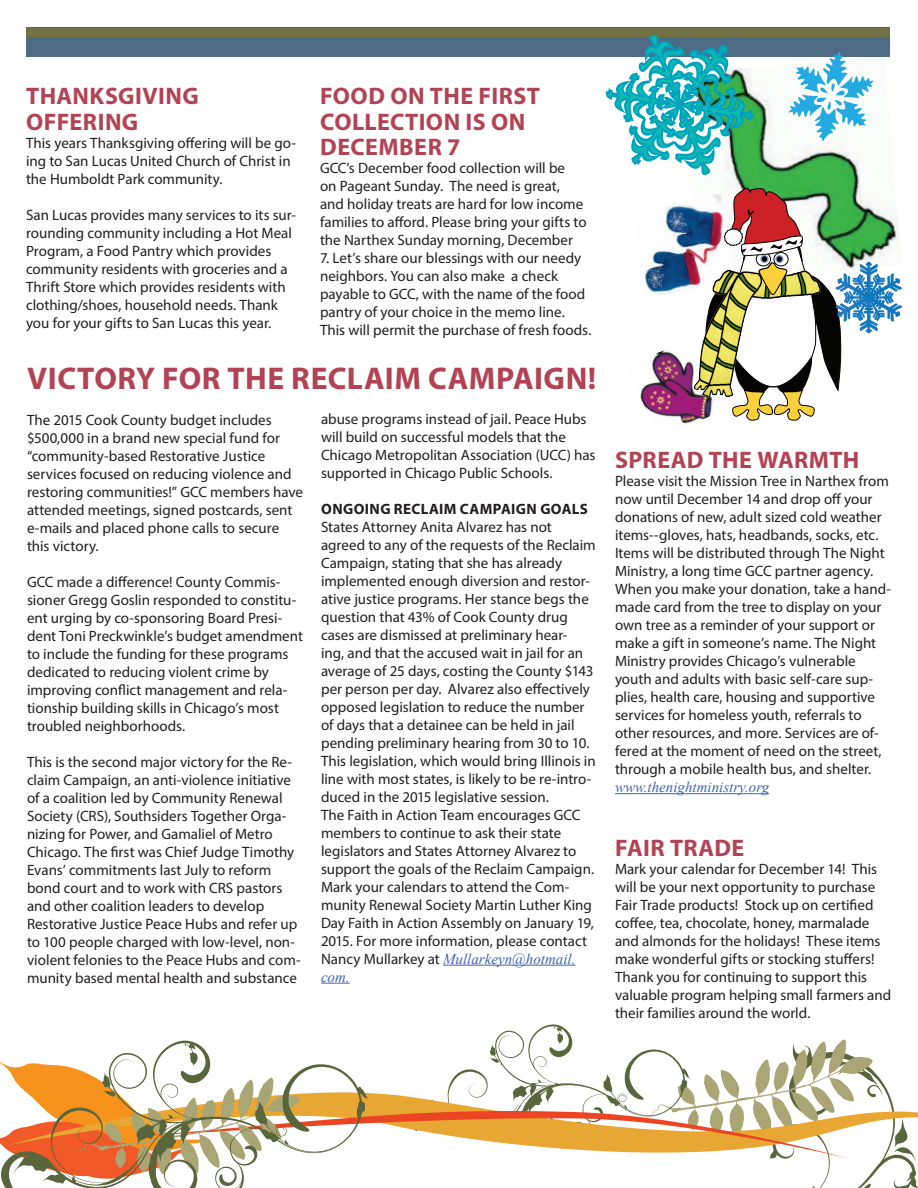
<style>
.page{position:relative;width:918px;height:1188px;background:#fff}
.page>*{position:absolute;margin:0;border:0;box-sizing:border-box;transform-origin:0 0}
.t1{font:700 31.5px "Myriad Pro";letter-spacing:.015em;color:#b24354}
.t2{font:700 24px/25.5px "Myriad Pro";letter-spacing:.015em;color:#b24354}
.t3{font:15px/18px "Myriad Pro";color:#231f20}
.t4{font:italic 15px/18px "Times New Roman";color:#3d65b0}
.t5{font:700 15px "Myriad Pro";letter-spacing:.03em;color:#231f20}
.s1{font-family:"Myriad Pro";font-style:normal;color:#231f20}
</style>
<div class="page">
<img style="left:726px;top:56px;width:174px;height:226px">
<img style="left:644px;top:205px;width:61px;height:90px">
<div style="left:26px;top:27px;width:864px;height:29px;background:#4d6b85"></div>
<div style="left:26px;top:28px;width:864px;height:8px;background:#727144"></div>
<hr style="left:443px;top:965px;width:133px;height:1px;background:#3d65b0">
<svg style="left:321px;top:983px;width:29px;height:1px"></svg>
<hr style="left:615px;top:793px;width:154px;height:1px;background:#3d65b0">
<svg style="left:0;top:1024px;width:918px;height:164px"></svg>
<img style="left:640px;top:350px;width:65px;height:74px">
<img style="left:693px;top:268px;width:12px;height:132px">
<svg style="left:705px;top:186px;width:136px;height:235px"></svg>
<svg style="left:605px;top:34px;width:150px;height:142px"></svg>
<svg style="left:788px;top:52px;width:86px;height:89px"></svg>
<svg style="left:852px;top:262px;width:17px;height:29px"></svg>
<h2 class="t2" style="left:26px;top:82px;width:174px">THANKSGIVING<br>OFFERING</h2>
<p class="t3" style="left:26px;top:133px;width:272px">This years Thanksgiving offering will be go&shy;ing to San Lucas United Church of Christ in the Humboldt Park community.</p>
<p class="t3" style="left:26px;top:205px;width:271px">San Lucas provides many services to its sur&shy;rounding community including a Hot Meal Program, a Food Pantry which provides community residents with groceries and a Thrift Store which provides residents with clothing/shoes, household needs. Thank you for your gifts to San Lucas this year.</p>
<h2 class="t2" style="left:320px;top:82px;width:221px">FOOD ON THE FIRST<br>COLLECTION IS ON<br>DECEMBER 7</h2>
<p class="t3" style="left:320px;top:159px;width:268px">GCC’s December food collection will be<br>on Pageant Sunday. The need is great, and holiday treats are hard for low income families to afford. Please bring your gifts to the Narthex Sunday morning, December</p>
<p class="t3" style="left:320px;top:249px;width:273px">7. Let’s share our blessings with our needy neighbors. You can also make a check payable to GCC, with the name of the food pantry of your choice in the memo line.<br>This will permit the purchase of fresh foods.</p>
<h1 class="t1" style="left:27px;top:358px;width:571px">VICTORY FOR THE RECLAIM CAMPAIGN!</h1>
<p class="t3" style="left:27px;top:411px;width:278px">The 2015 Cook County budget includes $500,000 in a brand new special fund for “community-based Restorative Justice services focused on reducing violence and restoring communities!” GCC members have attended meetings, signed postcards, sent e-mails and placed phone calls to secure this victory.</p>
<p class="t3" style="left:27px;top:573px;width:278px">GCC made a difference! County Commis&shy;sioner Gregg Goslin responded to constitu&shy;ent urging by co-sponsoring Board Presi&shy;dent Toni Preckwinkle’s budget amendment to include the funding for these programs dedicated to reducing violent crime by improving conflict management and rela&shy;tionship building skills in Chicago’s most troubled neighborhoods.</p>
<p class="t3" style="left:27px;top:753px;width:275px">This is the second major victory for the Re&shy;claim Campaign, an anti-violence initiative of a coalition led by Community Renewal Society (CRS), Southsiders Together Orga&shy;nizing for Power, and Gamaliel of Metro Chicago. The first was Chief Judge Timothy Evans’ commitments last July to reform bond court and to work with CRS pastors and other coalition leaders to develop Restorative Justice Peace Hubs and refer up to 100 people charged with low-level, non&shy;violent felonies to the Peace Hubs and com&shy;munity based mental health and substance</p>
<p class="t3" style="left:321px;top:409px;width:276px">abuse programs instead of jail. Peace Hubs will build on successful models that the Chicago Metropolitan Association (UCC) has supported in Chicago Public Schools.</p>
<p class="t5" style="left:321px;top:499px;width:268px">ONGOING RECLAIM CAMPAIGN GOALS</p>
<p class="t3" style="left:321px;top:517px;width:276px">States Attorney Anita Alvarez has not agreed to any of the requests of the Reclaim Campaign, stating that she has already implemented enough diversion and restor&shy;ative justice programs. Her stance begs the question that 43% of Cook County drug cases are dismissed at preliminary hear-<br>ing, and that the accused wait in jail for an average of 25 days, costing the County $143 per person per day. Alvarez also effectively opposed legislation to reduce the number of days that a detainee can be held in jail pending preliminary hearing from 30 to 10.<br>This legislation, which would bring Illinois in line with most states, is likely to be re-intro&shy;duced in the 2015 legislative session.<br>The Faith in Action Team encourages GCC members to continue to ask their state legislators and States Attorney Alvarez to support the goals of the Reclaim Campaign.<br>Mark your calendars to attend the Com&shy;munity Renewal Society Martin Luther King Day Faith in Action Assembly on January 19, 2015. For more information, please contact</p>
<p class="t4" style="left:321px;top:949px;width:256px"><span class="s1">Nancy Mullarkey at</span> Mullarkeyn@hotmail. com.</p>
<h2 class="t2" style="left:615px;top:446px;width:246px">SPREAD THE WARMTH</h2>
<p class="t3" style="left:615px;top:472px;width:277px">Please visit the Mission Tree in Narthex from now until December 14 and drop off your donations of new, adult sized cold weather items--gloves, hats, headbands, socks, etc.<br>Items will be distributed through The Night Ministry, a long time GCC partner agency.<br>When you make your donation, take a hand&shy;made card from the tree to display on your own tree as a reminder of your support or make a gift in someone’s name. The Night Ministry provides Chicago’s vulnerable youth and adults with basic self-care sup&shy;plies, health care, housing and supportive services for homeless youth, referrals to other resources, and more. Services are of&shy;fered at the moment of need on the street, through a mobile health bus, and shelter.</p>
<p class="t4" style="left:615px;top:778px;width:156px">www.thenightministry.org</p>
<h2 class="t2" style="left:615px;top:834px;width:131px">FAIR TRADE</h2>
<p class="t3" style="left:615px;top:859px;width:278px">Mark your calendar for December 14! This will be your next opportunity to purchase Fair Trade products! Stock up on certified coffee, tea, chocolate, honey, marmalade and almonds for the holidays! These items make wonderful gifts or stocking stuffers!<br>Thank you for continuing to support this valuable program helping small farmers and their families around the world.</p>
</div>
